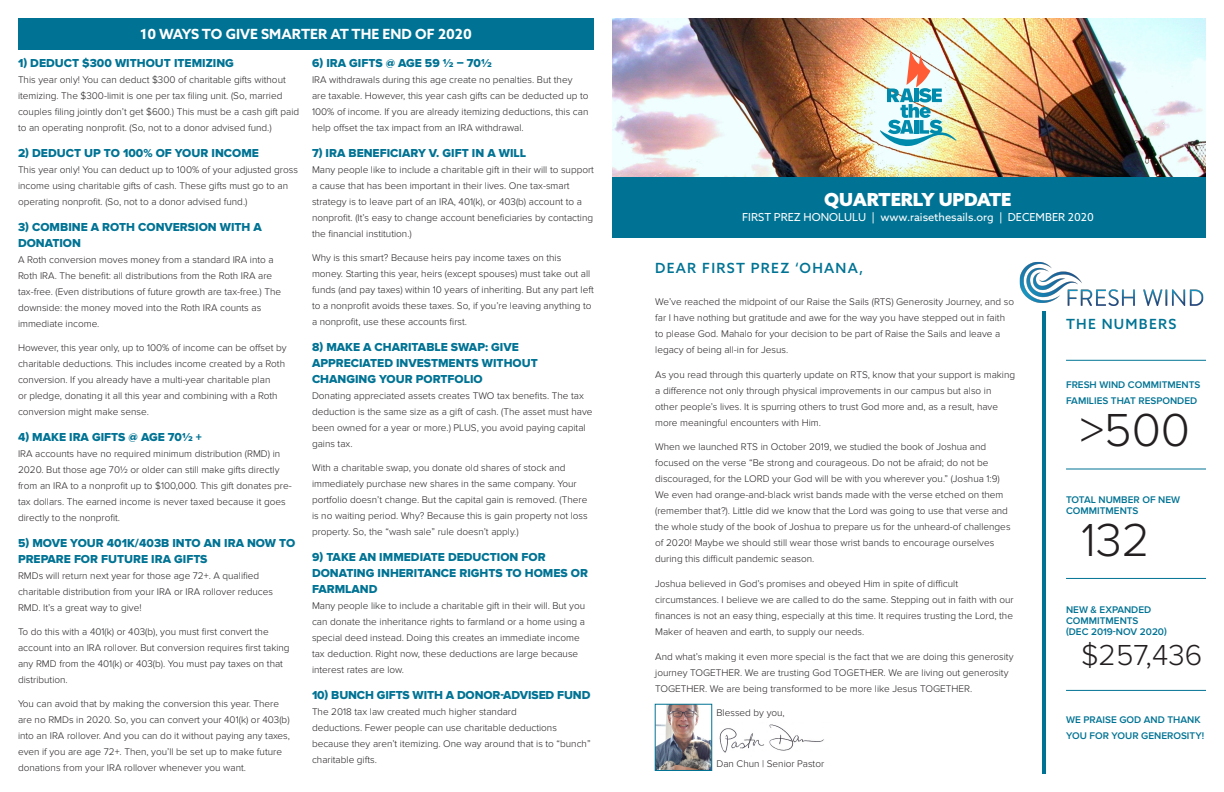
<style>
.page{position:relative;width:1224px;height:792px;background:#fff}
.page>*{position:absolute;margin:0;border:0;box-sizing:border-box;transform-origin:0 0}
.t1{font:300 48px "Proxima Nova";color:#231f20}
.t2{font:300 30px "Proxima Nova";color:#231f20}
.t3{font:900 18px "Azo Sans";letter-spacing:-.01em;color:#fff}
.t4{font:700 14px "Azo Sans";color:#fff}
.t5{font:500 14px "Azo Sans";letter-spacing:.09em;color:#007394}
.t6{font:12px/16px "Proxima Nova Extrabld";color:#007394}
.t7{font:11px "Azo Sans";color:#fff}
.t8{font:300 10px/16px "Proxima Nova";color:#231f20}
.t9{font:600 10px/11px "Proxima Nova";color:#007394}
</style>
<div class="page">
<hr style="left:1042px;top:311px;width:3px;height:463px;background:#007394">
<img style="left:612px;top:18px;width:594px;height:159px">
<img style="left:879px;top:50px;width:78px;height:97px">
<div style="left:612px;top:177px;width:594px;height:61px;background:#007394"></div>
<div style="left:18px;top:18px;width:576px;height:32px;background:#007394"></div>
<img style="left:719px;top:724px;width:105px;height:29px">
<img style="left:657px;top:706px;width:53px;height:63px">
<div style="left:655px;top:704px;width:57px;height:67px;border:1px solid #007394"></div>
<hr style="left:1066px;top:469px;width:140px;height:1px;background:#007394">
<hr style="left:1066px;top:360px;width:140px;height:1px;background:#007394">
<hr style="left:1066px;top:578px;width:140px;height:1px;background:#007394">
<hr style="left:1066px;top:690px;width:140px;height:1px;background:#007394">
<img style="left:1019px;top:261px;width:185px;height:54px">
<p class="t4" style="left:140px;top:25px;width:333px">10 WAYS TO GIVE SMARTER AT THE END OF 2020</p>
<p class="t6" style="left:18px;top:56px;width:217px">1) DEDUCT $300 WITHOUT ITEMIZING</p>
<p class="t8" style="left:18px;top:72px;width:283px">This year only! You can deduct $300 of charitable gifts without itemizing. The $300-limit is one per tax filing unit. (So, married couples filing jointly don’t get $600.) This must be a cash gift paid to an operating nonprofit. (So, not to a donor advised fund.)</p>
<p class="t6" style="left:18px;top:146px;width:242px">2) DEDUCT UP TO 100% OF YOUR INCOME</p>
<p class="t8" style="left:18px;top:162px;width:282px">This year only! You can deduct up to 100% of your adjusted gross income using charitable gifts of cash. These gifts must go to an operating nonprofit. (So, not to a donor advised fund.)</p>
<p class="t6" style="left:18px;top:220px;width:245px">3) COMBINE A ROTH CONVERSION WITH A<br>DONATION</p>
<p class="t8" style="left:18px;top:252px;width:265px">A Roth conversion moves money from a standard IRA into a Roth IRA. The benefit: all distributions from the Roth IRA are tax-free. (Even distributions of future growth are tax-free.) The downside: the money moved into the Roth IRA counts as immediate income.</p>
<p class="t8" style="left:18px;top:340px;width:270px">However, this year only, up to 100% of income can be offset by charitable deductions. This includes income created by a Roth conversion. If you already have a multi-year charitable plan<br>or pledge, donating it all this year and combining with a Roth conversion might make sense.</p>
<p class="t6" style="left:18px;top:430px;width:185px">4) MAKE IRA GIFTS @ AGE 70½ +</p>
<p class="t8" style="left:18px;top:446px;width:275px">IRA accounts have no required minimum distribution (RMD) in 2020. But those age 70½ or older can still make gifts directly from an IRA to a nonprofit up to $100,000. This gift donates pre&shy;tax dollars. The earned income is never taxed because it goes directly to the nonprofit.</p>
<p class="t6" style="left:18px;top:536px;width:279px">5) MOVE YOUR 401K/403B INTO AN IRA NOW TO<br>PREPARE FOR FUTURE IRA GIFTS</p>
<p class="t8" style="left:18px;top:568px;width:257px">RMDs will return next year for those age 72+. A qualified charitable distribution from your IRA or IRA rollover reduces<br>RMD. It’s a great way to give!</p>
<p class="t8" style="left:18px;top:624px;width:273px">To do this with a 401(k) or 403(b), you must first convert the account into an IRA rollover. But conversion requires first taking any RMD from the 401(k) or 403(b). You must pay taxes on that distribution.</p>
<p class="t8" style="left:18px;top:696px;width:274px">You can avoid that by making the conversion this year. There are no RMDs in 2020. So, you can convert your 401(k) or 403(b) into an IRA rollover. And you can do it without paying any taxes, even if you are age 72+. Then, you’ll be set up to make future donations from your IRA rollover whenever you want.</p>
<p class="t6" style="left:312px;top:56px;width:181px">6) IRA GIFTS @ AGE 59 ½ – 70½</p>
<p class="t8" style="left:312px;top:72px;width:278px">IRA withdrawals during this age create no penalties. But they are taxable. However, this year cash gifts can be deducted up to 100% of income. If you are already itemizing deductions, this can help offset the tax impact from an IRA withdrawal.</p>
<p class="t6" style="left:312px;top:146px;width:216px">7) IRA BENEFICIARY V. GIFT IN A WILL</p>
<p class="t8" style="left:312px;top:162px;width:284px">Many people like to include a charitable gift in their will to support a cause that has been important in their lives. One tax-smart strategy is to leave part of an IRA, 401(k), or 403(b) account to a nonprofit. (It’s easy to change account beneficiaries by contacting the financial institution.)</p>
<p class="t8" style="left:312px;top:250px;width:283px">Why is this smart? Because heirs pay income taxes on this money. Starting this year, heirs (except spouses) must take out all funds (and pay taxes) within 10 years of inheriting. But any part left to a nonprofit avoids these taxes. So, if you’re leaving anything to a nonprofit, use these accounts first.</p>
<p class="t6" style="left:312px;top:340px;width:227px">8) MAKE A CHARITABLE SWAP: GIVE<br>APPRECIATED INVESTMENTS WITHOUT<br>CHANGING YOUR PORTFOLIO</p>
<p class="t8" style="left:312px;top:388px;width:282px">Donating appreciated assets creates TWO tax benefits. The tax deduction is the same size as a gift of cash. (The asset must have been owned for a year or more.) PLUS, you avoid paying capital gains tax.</p>
<p class="t8" style="left:312px;top:460px;width:277px">With a charitable swap, you donate old shares of stock and immediately purchase new shares in the same company. Your portfolio doesn’t change. But the capital gain is removed. (There is no waiting period. Why? Because this is gain property not loss property. So, the “wash sale” rule doesn’t apply.)</p>
<p class="t6" style="left:312px;top:550px;width:277px">9) TAKE AN IMMEDIATE DEDUCTION FOR<br>DONATING INHERITANCE RIGHTS TO HOMES OR<br>FARMLAND</p>
<p class="t8" style="left:312px;top:598px;width:275px">Many people like to include a charitable gift in their will. But you can donate the inheritance rights to farmland or a home using a special deed instead. Doing this creates an immediate income tax deduction. Right now, these deductions are large because interest rates are low.</p>
<p class="t6" style="left:312px;top:688px;width:280px">10) BUNCH GIFTS WITH A DONOR-ADVISED FUND</p>
<p class="t8" style="left:312px;top:704px;width:280px">The 2018 tax law created much higher standard<br>deductions. Fewer people can use charitable deductions because they aren’t itemizing. One way around that is to “bunch” charitable gifts.</p>
<p class="t3" style="left:824px;top:187px;width:189px">QUARTERLY UPDATE</p>
<p class="t7" style="left:742px;top:210px;width:353px">FIRST PREZ HONOLULU | www.raisethesails.org | DECEMBER 2020</p>
<p class="t5" style="left:655px;top:259px;width:210px">DEAR FIRST PREZ ‘OHANA,</p>
<p class="t8" style="left:655px;top:294px;width:360px">We’ve reached the midpoint of our Raise the Sails (RTS) Generosity Journey, and so far I have nothing but gratitude and awe for the way you have stepped out in faith to please God. Mahalo for your decision to be part of Raise the Sails and leave a legacy of being all-in for Jesus.</p>
<p class="t8" style="left:655px;top:367px;width:362px">As you read through this quarterly update on RTS, know that your support is making a difference not only through physical improvements in our campus but also in other people’s lives. It is spurring others to trust God more and, as a result, have more meaningful encounters with Him.</p>
<p class="t8" style="left:655px;top:439px;width:357px">When we launched RTS in October 2019, we studied the book of Joshua and focused on the verse “Be strong and courageous. Do not be afraid; do not be discouraged, for the LORD your God will be with you wherever you.” (Joshua 1:9)<br>We even had orange-and-black wrist bands made with the verse etched on them (remember that?). Little did we know that the Lord was going to use that verse and the whole study of the book of Joshua to prepare us for the unheard-of challenges of 2020! Maybe we should still wear those wrist bands to encourage ourselves during this difficult pandemic season.</p>
<p class="t8" style="left:655px;top:576px;width:360px">Joshua believed in God’s promises and obeyed Him in spite of difficult circumstances. I believe we are called to do the same. Stepping out in faith with our finances is not an easy thing, especially at this time. It requires trusting the Lord, the Maker of heaven and earth, to supply our needs.</p>
<p class="t8" style="left:655px;top:648px;width:360px">And what’s making it even more special is the fact that we are doing this generosity journey TOGETHER. We are trusting God TOGETHER. We are living out generosity<br>TOGETHER. We are being transformed to be more like Jesus TOGETHER.</p>
<p class="t8" style="left:716px;top:705px;width:70px">Blessed by you,</p>
<p class="t8" style="left:716px;top:756px;width:109px">Dan Chun | Senior Pastor</p>
<p class="t5" style="left:1066px;top:315px;width:112px">THE NUMBERS</p>
<p class="t9" style="left:1066px;top:380px;width:136px">FRESH WIND COMMITMENTS</p>
<p class="t9" style="left:1066px;top:396px;width:133px">FAMILIES THAT RESPONDED</p>
<p class="t1" style="left:1080px;top:403px;width:112px">&gt;500</p>
<p class="t9" style="left:1066px;top:495px;width:116px">TOTAL NUMBER OF NEW<br>COMMITMENTS</p>
<p class="t1" style="left:1081px;top:513px;width:70px">132</p>
<p class="t9" style="left:1066px;top:605px;width:102px">NEW &amp; EXPANDED<br>COMMITMENTS<br>(DEC 2019-NOV 2020)</p>
<p class="t2" style="left:1081px;top:638px;width:123px">$257,436</p>
<p class="t9" style="left:1066px;top:712px;width:140px;line-height:16px">WE PRAISE GOD AND THANK<br>YOU FOR YOUR GENEROSITY!</p>
</div>
